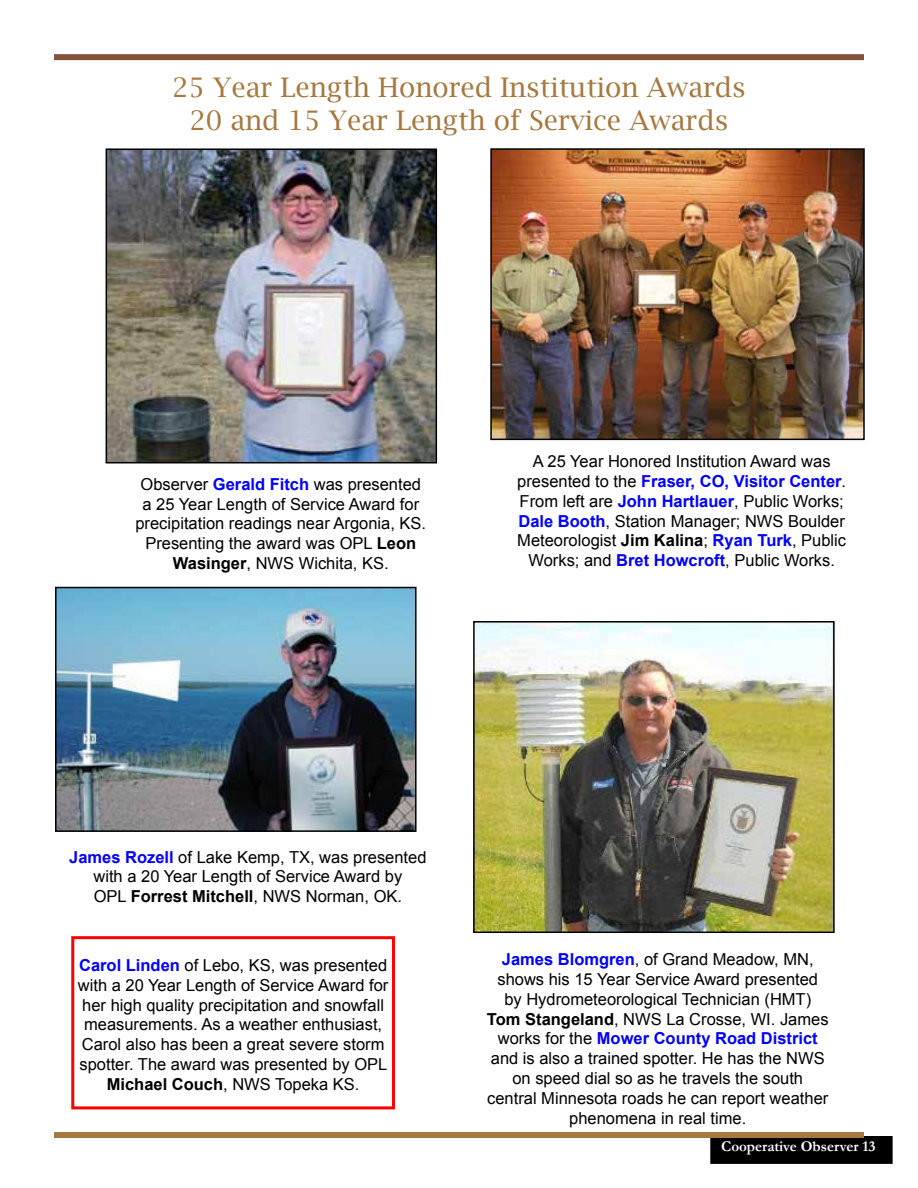
<style>
.page{position:relative;width:918px;height:1188px;background:#fff}
.page>*{position:absolute;margin:0;border:0;box-sizing:border-box;transform-origin:0 0}
.t1{font:27px/32.4px "Lucida Bright";color:#a5793f;text-align:center}
.t2{font:16.5px/19.8px "Arial";color:#000;text-align:center}
.t3{font:700 15px "Garamond";color:#fff}
.s1{font-weight:700;color:#00f}
.s2{font-weight:700}
</style>
<div class="page">
<div style="left:711px;top:1137px;width:181px;height:26px;background:#000"></div>
<div style="left:710px;top:1136px;width:183px;height:28px;border:2px solid #000"></div>
<div style="left:54px;top:1132px;width:810px;height:6px;background:#a5793f"></div>
<div style="left:54px;top:54px;width:810px;height:6px;background:#845339"></div>
<img style="left:109px;top:151px;width:325px;height:309px">
<div style="left:106px;top:148px;width:331px;height:315px;border:2px solid #000"></div>
<img style="left:493px;top:151px;width:369px;height:286px">
<div style="left:490px;top:148px;width:375px;height:292px;border:2px solid #000"></div>
<div style="left:71px;top:936px;width:324px;height:173px;border:3px solid #f00"></div>
<img style="left:476px;top:624px;width:356px;height:306px">
<div style="left:473px;top:621px;width:362px;height:312px;border:2px solid #000"></div>
<img style="left:58px;top:590px;width:356px;height:239px">
<div style="left:55px;top:587px;width:362px;height:245px;border:2px solid #000"></div>
<h1 class="t1" style="left:172px;top:71px;width:575px">25 Year Length Honored Institution Awards<br>20 and 15 Year Length of Service Awards</h1>
<p class="t2" style="left:135px;top:474px;width:292px">Observer <span class="s1">Gerald Fitch</span> was presented a 25 Year Length of Service Award for precipitation readings near Argonia, KS.<br>Presenting the award was OPL <span class="s2">Leon Wasinger</span>, NWS Wichita, KS.</p>
<p class="t2" style="left:517px;top:452px;width:330px">A 25 Year Honored Institution Award was presented to the <span class="s1">Fraser, CO, Visitor Center</span>.<br>From left are <span class="s1">John Hartlauer</span>, Public Works; <span class="s1">Dale Booth</span>, Station Manager; NWS Boulder Meteorologist <span class="s2">Jim Kalina</span>; <span class="s1">Ryan Turk</span>, Public Works; and <span class="s1">Bret Howcroft</span>, Public Works.</p>
<p class="t2" style="left:69px;top:847px;width:359px"><span class="s1">James Rozell</span> of Lake Kemp, TX, was presented with a 20 Year Length of Service Award by<br>OPL <span class="s2">Forrest Mitchell</span>, NWS Norman, OK.</p>
<p class="t2" style="left:78px;top:955px;width:312px"><span class="s1">Carol Linden</span> of Lebo, KS, was presented with a 20 Year Length of Service Award for her high quality precipitation and snowfall measurements. As a weather enthusiast, Carol also has been a great severe storm spotter. The award was presented by OPL <span class="s2">Michael Couch</span>, NWS Topeka KS.</p>
<p class="t2" style="left:487px;top:950px;width:343px"><span class="s1">James Blomgren</span>, of Grand Meadow, MN, shows his 15 Year Service Award presented by Hydrometeorological Technician (HMT)<br><span class="s2">Tom Stangeland</span>, NWS La Crosse, WI. James works for the <span class="s1">Mower County Road District </span>and is also a trained spotter. He has the NWS on speed dial so as he travels the south central Minnesota roads he can report weather phenomena in real time.</p>
<p class="t3" style="left:721px;top:1136px;width:156px">Cooperative Observer 13</p>
</div>
